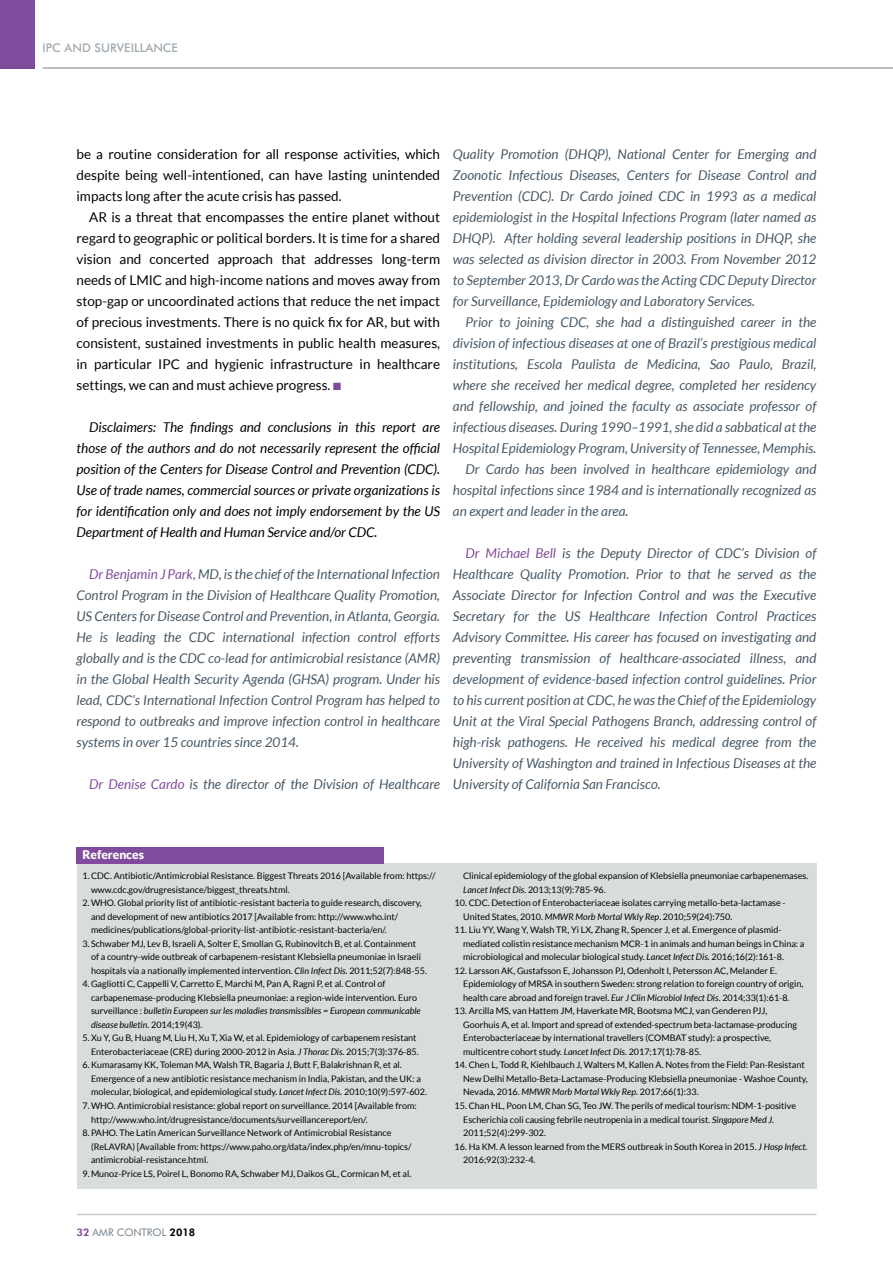
<style>
.page{position:relative;width:893px;height:1263px;background:#fff}
.page>*{position:absolute;margin:0;border:0;box-sizing:border-box;transform-origin:0 0}
.t1{font:italic 13.5px/21px "Lato";color:#485865;text-align:justify}
.t2{font:13.5px/21px "Lato";color:#000;text-align:justify}
.t3{font:italic 13.5px/21px "Lato";color:#000;text-align:justify}
.t4{font:500 12px "Futura BT";color:#a1abb2}
.t5{font:900 12px "Lato";color:#fff}
.t6{font:10.5px "Futura BT";color:#72808a}
.t7{font:9px/13.5px "Lato";color:#000}
.t8{font:italic 9px "Lato";color:#000}
.s1{color:#814b9d}
.s2{font-style:italic}
.s3{font-style:normal}
.s4{font-weight:800;color:#814b9d}
.s5{font-weight:800;color:#000}
</style>
<div class="page">
<div style="left:0;top:0;width:34px;height:69px;background:#814b9d"></div>
<hr style="left:43px;top:67px;width:850px;height:2px;background:#a1abb2">
<hr style="left:77px;top:1214px;width:739px;height:1px;background:#c6cdd1">
<div style="left:77px;top:863px;width:739px;height:326px;background:#d8dcdb"></div>
<div style="left:77px;top:847px;width:307px;height:16px;background:#814b9d"></div>
<h2 class="t4" style="left:43px;top:40px;width:137px">IPC AND SURVEILLANCE</h2>
<h1 class="t2" style="left:77px;top:144px;width:365px">be a routine consideration for all response activities, which despite being well-intentioned, can have lasting unintended impacts long after the acute crisis has passed.</h1>
<p class="t2" style="left:77px;top:207px;width:365px;text-indent:13px">AR is a threat that encompasses the entire planet without regard to geographic or political borders. It is time for a shared vision and concerted approach that addresses long-term needs of LMIC and high-income nations and moves away from stop-gap or uncoordinated actions that reduce the net impact of precious investments. There is no quick fix for AR, but with consistent, sustained investments in public health measures, in particular IPC and hygienic infrastructure in healthcare settings, we can and must achieve progress. <span class="s1">■</span></p>
<p class="t3" style="left:77px;top:417px;width:365px;text-indent:13px">Disclaimers: The findings and conclusions in this report are those of the authors and do not necessarily represent the official position of the Centers for Disease Control and Prevention (CDC).<br>Use of trade names, commercial sources or private organizations is for identification only and does not imply endorsement by the US Department of Health and Human Service and/or CDC.</p>
<p class="t1" style="left:77px;top:564px;width:365px;text-indent:13px"><span class="s1">Dr Benjamin J Park,</span> MD, is the chief of the International Infection Control Program in the Division of Healthcare Quality Promotion, US Centers for Disease Control and Prevention, in Atlanta, Georgia.<br>He is leading the CDC international infection control efforts globally and is the CDC co-lead for antimicrobial resistance (AMR) in the Global Health Security Agenda (GHSA) program. Under his lead, CDC’s International Infection Control Program has helped to respond to outbreaks and improve infection control in healthcare systems in over 15 countries since 2014.</p>
<h1 class="t1" style="left:89px;top:774px;width:352px"><span class="s1">Dr Denise Cardo</span> is the director of the Division of Healthcare</h1>
<p class="t1" style="left:453px;top:144px;width:365px">Quality Promotion (DHQP), National Center for Emerging and Zoonotic Infectious Diseases, Centers for Disease Control and Prevention (CDC). Dr Cardo joined CDC in 1993 as a medical epidemiologist in the Hospital Infections Program (later named as DHQP). After holding several leadership positions in DHQP, she was selected as division director in 2003. From November 2012 to September 2013, Dr Cardo was the Acting CDC Deputy Director for Surveillance, Epidemiology and Laboratory Services.</p>
<h1 class="t1" style="left:466px;top:312px;width:352px">Prior to joining CDC, she had a distinguished career in the</h1>
<h1 class="t1" style="left:453px;top:333px;width:365px">division of infectious diseases at one of Brazil’s prestigious medical</h1>
<h1 class="t1" style="left:453px;top:354px;width:365px">institutions, Escola Paulista de Medicina, Sao Paulo, Brazil,</h1>
<h1 class="t1" style="left:453px;top:375px;width:365px">where she received her medical degree, completed her residency</h1>
<h1 class="t1" style="left:453px;top:396px;width:365px">and fellowship, and joined the faculty as associate professor of</h1>
<h1 class="t1" style="left:453px;top:417px;width:365px">infectious diseases. During 1990–1991, she did a sabbatical at the</h1>
<h1 class="t1" style="left:453px;top:438px;width:365px">Hospital Epidemiology Program, University of Tennessee, Memphis.</h1>
<h1 class="t1" style="left:466px;top:459px;width:352px">Dr Cardo has been involved in healthcare epidemiology and</h1>
<h1 class="t1" style="left:453px;top:480px;width:365px">hospital infections since 1984 and is internationally recognized as</h1>
<h1 class="t1" style="left:453px;top:501px;width:177px">an expert and leader in the area.</h1>
<p class="t1" style="left:453px;top:543px;width:365px;text-indent:13px"><span class="s1">Dr Michael Bell</span> is the Deputy Director of CDC’s Division of Healthcare Quality Promotion. Prior to that he served as the Associate Director for Infection Control and was the Executive Secretary for the US Healthcare Infection Control Practices Advisory Committee. His career has focused on investigating and preventing transmission of healthcare-associated illness, and development of evidence-based infection control guidelines. Prior to his current position at CDC, he was the Chief of the Epidemiology Unit at the Viral Special Pathogens Branch, addressing control of high-risk pathogens. He received his medical degree from the University of Washington and trained in Infectious Diseases at the University of California San Francisco.</p>
<h2 class="t5" style="left:82px;top:848px;width:63px">References</h2>
<p class="t7" style="left:82px;top:869px;width:354px">1.CDC. Antibiotic/Antimicrobial Resistance. Biggest Threats 2016 [Available from: https://</p>
<p class="t7" style="left:91px;top:883px;width:200px">www.cdc.gov/drugresistance/biggest_threats.html.</p>
<p class="t7" style="left:82px;top:896px;width:341px">2.WHO. Global priority list of antibiotic-resistant bacteria to guide research, discovery,</p>
<p class="t7" style="left:91px;top:910px;width:309px">and development of new antibiotics 2017 [Available from: http://www.who.int/</p>
<p class="t7" style="left:91px;top:923px;width:297px">medicines/publications/global-priority-list-antibiotic-resistant-bacteria/en/.</p>
<p class="t7" style="left:91px;top:937px;width:337px;text-indent:-9px">3. Schwaber MJ, Lev B, Israeli A, Solter E, Smollan G, Rubinovitch B, et al. Containment<br>of a country-wide outbreak of carbapenem-resistant Klebsiella pneumoniae in Israeli hospitals via a nationally implemented intervention. <span class="s2">Clin Infect Dis.</span> 2011;52(7):848-55.</p>
<p class="t7" style="left:82px;top:977px;width:304px">4. Gagliotti C, Cappelli V, Carretto E, Marchi M, Pan A, Ragni P, et al. Control of</p>
<p class="t7" style="left:91px;top:991px;width:328px">carbapenemase-producing Klebsiella pneumoniae: a region-wide intervention. Euro</p>
<p class="t8" style="left:91px;top:1006px;width:331px"><span class="s3">surveillance :</span> bulletin Europeen sur les maladies transmissibles = European communicable</p>
<p class="t8" style="left:91px;top:1020px;width:113px">disease bulletin<span class="s3">. 2014;19(43).</span></p>
<p class="t7" style="left:82px;top:1031px;width:336px">5.Xu Y, Gu B, Huang M, Liu H, Xu T, Xia W, et al. Epidemiology of carbapenem resistant</p>
<p class="t7" style="left:91px;top:1045px;width:329px">Enterobacteriaceae (CRE) during 2000-2012 in Asia. <span class="s2">J Thorac Dis</span>. 2015;7(3):376-85.</p>
<p class="t7" style="left:82px;top:1058px;width:321px">6.Kumarasamy KK, Toleman MA, Walsh TR, Bagaria J, Butt F, Balakrishnan R, et al.</p>
<p class="t7" style="left:91px;top:1072px;width:331px">Emergence of a new antibiotic resistance mechanism in India, Pakistan, and the UK: a</p>
<p class="t7" style="left:91px;top:1085px;width:337px">molecular, biological, and epidemiological study. <span class="s2">Lancet Infect Dis.</span> 2010;10(9):597-602.</p>
<p class="t7" style="left:82px;top:1099px;width:336px">7.WHO. Antimicrobial resistance: global report on surveillance. 2014 [Available from:</p>
<p class="t7" style="left:91px;top:1112px;width:278px">http://www.who.int/drugresistance/documents/surveillancereport/en/.</p>
<p class="t7" style="left:82px;top:1126px;width:310px">8. PAHO. The Latin American Surveillance Network of Antimicrobial Resistance</p>
<p class="t7" style="left:91px;top:1139px;width:322px">(ReLAVRA) [Available from: https://www.paho.org/data/index.php/en/mnu-topics/</p>
<p class="t7" style="left:91px;top:1153px;width:119px">antimicrobial-resistance.html.</p>
<p class="t7" style="left:82px;top:1166px;width:330px">9.Munoz-Price LS, Poirel L, Bonomo RA, Schwaber MJ, Daikos GL, Cormican M, et al.</p>
<p class="t6" style="left:77px;top:1226px;width:120px"><span class="s4">32</span> AMR CONTROL <span class="s5">2018</span></p>
<p class="t7" style="left:463px;top:869px;width:347px">Clinical epidemiology of the global expansion of Klebsiella pneumoniae carbapenemases.<br><span class="s2">Lancet Infect Dis</span>. 2013;13(9):785-96.</p>
<p class="t7" style="left:463px;top:896px;width:324px;text-indent:-9px">10. CDC. Detection of Enterobacteriaceae isolates carrying metallo-beta-lactamase -<br>United States, 2010. <span class="s2">MMWR Morb Mortal Wkly Rep</span>. 2010;59(24):750.</p>
<p class="t7" style="left:463px;top:923px;width:343px;text-indent:-9px">11. Liu YY, Wang Y, Walsh TR, Yi LX, Zhang R, Spencer J, et al. Emergence of plasmid&shy;mediated colistin resistance mechanism MCR-1 in animals and human beings in China: a microbiological and molecular biological study. <span class="s2">Lancet Infect Dis.</span> 2016;16(2):161-8.</p>
<p class="t7" style="left:463px;top:964px;width:342px;text-indent:-9px">12. Larsson AK, Gustafsson E, Johansson PJ, Odenholt I, Petersson AC, Melander E.<br>Epidemiology of MRSA in southern Sweden: strong relation to foreign country of origin, health care abroad and foreign travel. <span class="s2">Eur J Clin Microbiol Infect Dis</span>. 2014;33(1):61-8.</p>
<p class="t7" style="left:463px;top:1004px;width:335px;text-indent:-9px">13. Arcilla MS, van Hattem JM, Haverkate MR, Bootsma MCJ, van Genderen PJJ, Goorhuis A, et al. Import and spread of extended-spectrum beta-lactamase-producing Enterobacteriaceae by international travellers (COMBAT study): a prospective, multicentre cohort study. <span class="s2">Lancet Infect Dis.</span> 2017;17(1):78-85.</p>
<p class="t7" style="left:463px;top:1058px;width:346px;text-indent:-9px">14. Chen L, Todd R, Kiehlbauch J, Walters M, Kallen A. Notes from the Field: Pan-Resistant<br>New Delhi Metallo-Beta-Lactamase-Producing Klebsiella pneumoniae - Washoe County,<br>Nevada, 2016. <span class="s2">MMWR Morb Mortal Wkly Rep.</span> 2017;66(1):33.</p>
<p class="t7" style="left:463px;top:1099px;width:334px;text-indent:-9px">15. Chan HL, Poon LM, Chan SG, Teo JW. The perils of medical tourism: NDM-1-positive<br>Escherichia coli causing febrile neutropenia in a medical tourist. <span class="s2">Singapore Med J.<br></span>2011;52(4):299-302.</p>
<p class="t7" style="left:463px;top:1139px;width:346px;text-indent:-9px">16. Ha KM. A lesson learned from the MERS outbreak in South Korea in 2015. <span class="s2">J Hosp Infect.<br></span>2016;92(3):232-4.</p>
</div>
